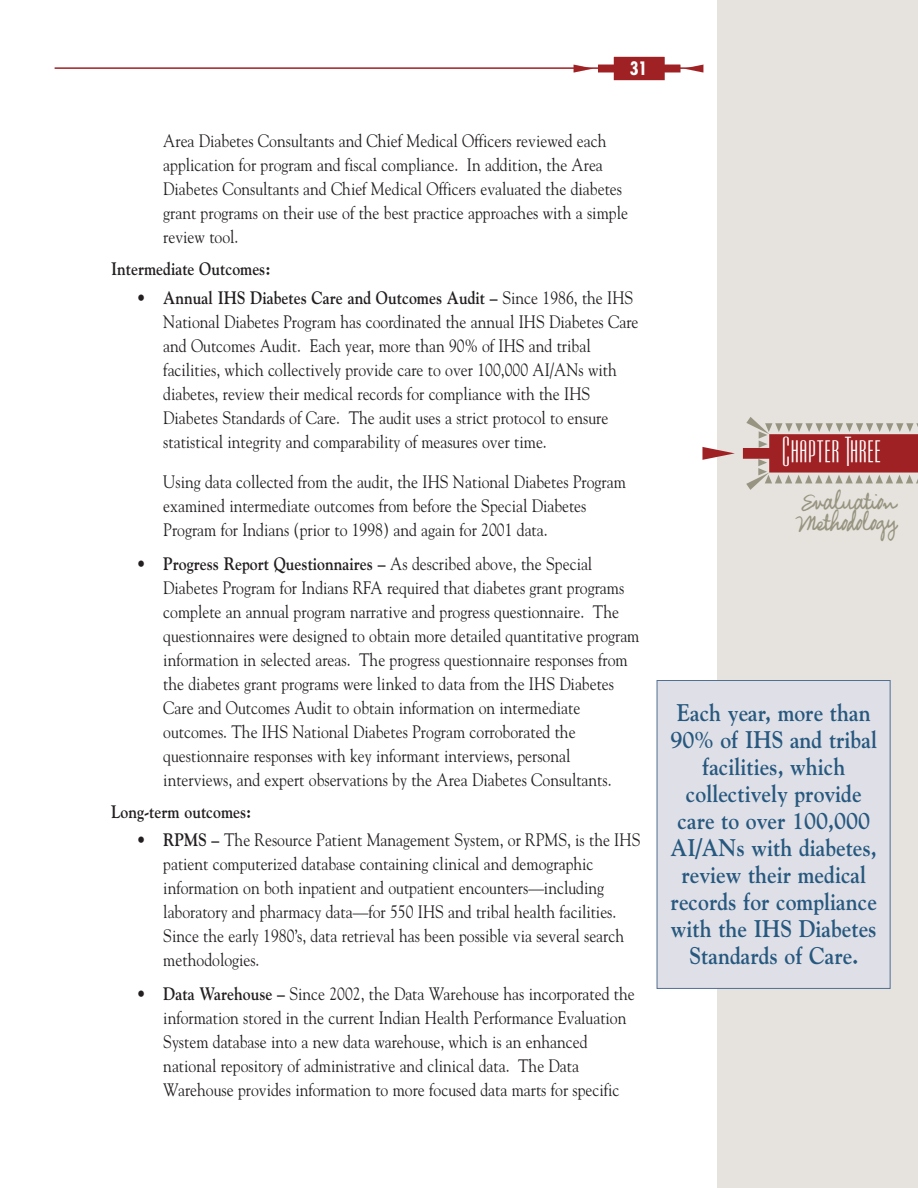
<style>
.page{position:relative;width:918px;height:1188px;background:#fff}
.page>*{position:absolute;margin:0;border:0;box-sizing:border-box;transform-origin:0 0}
.t1{font:34.5px "Ultra Condensed Sans Serif";color:#fff}
.t2{font:27px/21.6px "Mariette";color:#979481}
.t3{font:700 24px/27px "Goudy";color:#27587f;text-align:center;scale:.9 1}
.t4{font:18px/24px "Goudy";color:#231f20;scale:.87 1}
.t5{font:700 18px "Goudy";color:#231f20;scale:.87 1}
.t6{font:700 condensed 18px "Futura";color:#fff}
.s1{font-weight:700}
</style>
<div class="page">
<hr style="left:55px;top:67px;width:648px;height:2px;background:#9f2124">
<div style="left:717px;top:0;width:201px;height:1188px;background:#e6e3de"></div>
<svg style="left:702px;top:447px;width:33px;height:13px"></svg>
<svg style="left:743px;top:417px;width:175px;height:73px"></svg>
<img style="left:573px;top:56px;width:131px;height:25px">
<div style="left:657px;top:681px;width:233px;height:307px;background:#dfe0e7"></div>
<div style="left:657px;top:680px;width:234px;height:309px;border:1px solid #516f92"></div>
<p class="t6" style="left:630px;top:60px;width:19px">31</p>
<p class="t4" style="left:163px;top:130px;width:536px">Area Diabetes Consultants and Chief Medical Officers reviewed each application for program and fiscal compliance. In addition, the Area Diabetes Consultants and Chief Medical Officers evaluated the diabetes grant programs on their use of the best practice approaches with a simple review tool.</p>
<p class="t5" style="left:111px;top:263px;width:185px">Intermediate Outcomes:</p>
<p class="t4" style="left:163px;top:287px;width:548px;text-indent:-27px"><span class="s1">• Annual IHS Diabetes Care and Outcomes Audit –</span> Since 1986, the IHS National Diabetes Program has coordinated the annual IHS Diabetes Care and Outcomes Audit. Each year, more than 90% of IHS and tribal facilities, which collectively provide care to over 100,000 AI/ANs with diabetes, review their medical records for compliance with the IHS Diabetes Standards of Care. The audit uses a strict protocol to ensure statistical integrity and comparability of measures over time.</p>
<p class="t4" style="left:163px;top:471px;width:533px">Using data collected from the audit, the IHS National Diabetes Program examined intermediate outcomes from before the Special Diabetes<br>Program for Indians (prior to 1998) and again for 2001 data.</p>
<p class="t4" style="left:163px;top:553px;width:549px;text-indent:-27px"><span class="s1">• Progress Report Questionnaires –</span> As described above, the Special Diabetes Program for Indians RFA required that diabetes grant programs complete an annual program narrative and progress questionnaire. The questionnaires were designed to obtain more detailed quantitative program information in selected areas. The progress questionnaire responses from the diabetes grant programs were linked to data from the IHS Diabetes Care and Outcomes Audit to obtain information on intermediate outcomes. The IHS National Diabetes Program corroborated the questionnaire responses with key informant interviews, personal interviews, and expert observations by the Area Diabetes Consultants.</p>
<p class="t5" style="left:111px;top:805px;width:163px">Long-term outcomes:</p>
<p class="t4" style="left:163px;top:829px;width:550px;text-indent:-27px"><span class="s1">• RPMS –</span> The Resource Patient Management System, or RPMS, is the IHS patient computerized database containing clinical and demographic information on both inpatient and outpatient encounters—including laboratory and pharmacy data—for 550 IHS and tribal health facilities.<br>Since the early 1980’s, data retrieval has been possible via several search methodologies.</p>
<p class="t4" style="left:163px;top:983px;width:543px;text-indent:-27px"><span class="s1">• Data Warehouse –</span> Since 2002, the Data Warehouse has incorporated the information stored in the current Indian Health Performance Evaluation System database into a new data warehouse, which is an enhanced national repository of administrative and clinical data. The Data Warehouse provides information to more focused data marts for specific</p>
<h1 class="t1" style="left:782px;top:441px;width:101px">Chapter Three</h1>
<h2 class="t2" style="left:797px;top:493px;width:101px">Evaluation<br>Methodology</h2>
<h3 class="t3" style="left:671px;top:702px;width:231px">Each year, more than<br>90% of IHS and tribal facilities, which collectively provide care to over 100,000<br>AI/ANs with diabetes, review their medical records for compliance with the IHS Diabetes<br>Standards of Care.</h3>
</div>
